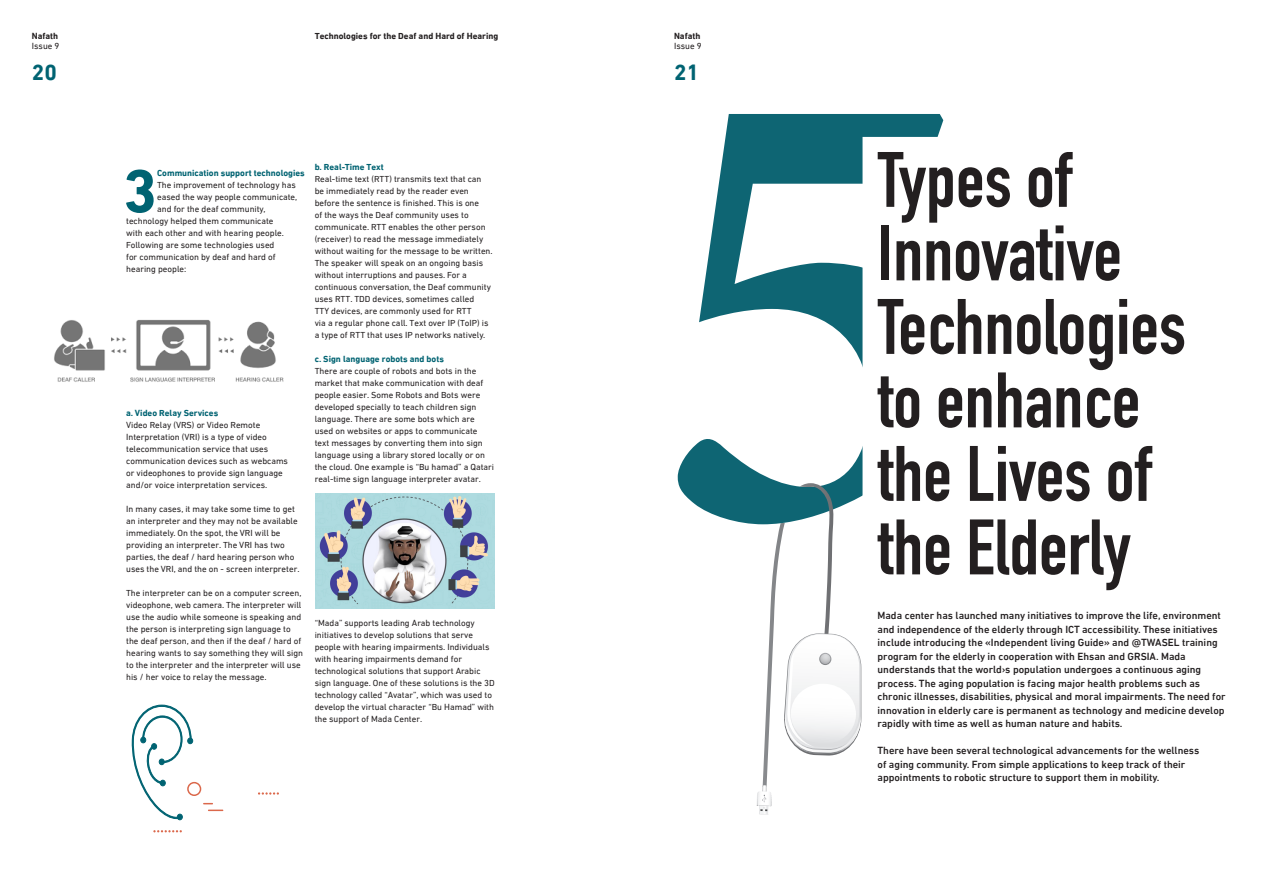
<style>
.page{position:relative;width:1263px;height:893px;background:#fff}
.page>*{position:absolute;margin:0;border:0;box-sizing:border-box;transform-origin:0 0}
.t1{font:700 77.18px/73.5px "DIN Condensed";color:#231f20}
.t2{font:700 61.95px "DIN Next LT Arabic";color:#006372}
.t3{font:700 22.5px "DIN Next LT Arabic";color:#006372}
.t4{font:500 10.5px/13.5px "DIN Next LT Arabic";color:#231f20}
.t5{font:9px/12px "DIN Next LT Arabic";color:#231f20}
.t6{font:700 9px "DIN Next LT Arabic";color:#006372}
.t7{font:700 9px "DIN Next LT Arabic";color:#231f20}
</style>
<div class="page">
<img style="left:316px;top:494px;width:179px;height:114px">
<img style="left:54px;top:319px;width:230px;height:63px">
<svg style="left:131px;top:704px;width:92px;height:116px"></svg>
<svg style="left:153px;top:830px;width:29px;height:2px"></svg>
<svg style="left:258px;top:792px;width:21px;height:3px"></svg>
<svg style="left:678px;top:114px;width:266px;height:410px"></svg>
<svg style="left:757px;top:483px;width:104px;height:332px"></svg>
<div style="left:870px;top:144px;width:368px;height:518px;background:#fff"></div>
<p class="t7" style="left:32px;top:30px;width:28px">Nafath</p>
<p class="t5" style="left:32px;top:40px;width:29px">Issue 9</p>
<h3 class="t3" style="left:32px;top:59px;width:27px">20</h3>
<p class="t7" style="left:315px;top:30px;width:185px">Technologies for the Deaf and Hard of Hearing</p>
<h2 class="t2" style="left:123px;top:155px;width:36px">3</h2>
<p class="t6" style="left:157px;top:168px;width:149px">Communication support technologies</p>
<p class="t5" style="left:157px;top:179px;width:140px">The improvement of technology has</p>
<p class="t5" style="left:157px;top:191px;width:142px">eased the way people communicate,</p>
<p class="t5" style="left:157px;top:203px;width:110px">and for the deaf community,</p>
<p class="t5" style="left:126px;top:215px;width:149px">technology helped them communicate</p>
<p class="t5" style="left:126px;top:227px;width:159px">with each other and with hearing people.</p>
<p class="t5" style="left:126px;top:239px;width:150px">Following are some technologies used</p>
<p class="t5" style="left:126px;top:251px;width:151px">for communication by deaf and hard of</p>
<p class="t5" style="left:126px;top:263px;width:62px">hearing people:</p>
<p class="t6" style="left:126px;top:408px;width:94px">a. Video Relay Services</p>
<p class="t5" style="left:126px;top:419px;width:163px">Video Relay (VRS) or Video Remote Interpretation (VRI) is a type of video telecommunication service that uses communication devices such as webcams or videophones to provide sign language and/or voice interpretation services.</p>
<p class="t5" style="left:126px;top:503px;width:175px">In many cases, it may take some time to get an interpreter and they may not be available immediately. On the spot, the VRI will be providing an interpreter. The VRI has two parties, the deaf / hard hearing person who uses the VRI, and the on - screen interpreter.</p>
<p class="t5" style="left:126px;top:587px;width:178px">The interpreter can be on a computer screen, videophone, web camera. The interpreter will use the audio while someone is speaking and the person is interpreting sign language to the deaf person, and then if the deaf / hard of hearing wants to say something they will sign to the interpreter and the interpreter will use his / her voice to relay the message.</p>
<p class="t6" style="left:315px;top:161px;width:71px">b. Real-Time Text</p>
<p class="t5" style="left:315px;top:173px;width:179px">Real-time text (RTT) transmits text that can be immediately read by the reader even before the sentence is finished. This is one<br>of the ways the Deaf community uses to communicate. RTT enables the other person (receiver) to read the message immediately without waiting for the message to be written.<br>The speaker will speak on an ongoing basis without interruptions and pauses. For a continuous conversation, the Deaf community uses RTT. TDD devices, sometimes called<br>TTY devices, are commonly used for RTT<br>via a regular phone call. Text over IP (ToIP) is a type of RTT that uses IP networks natively.</p>
<p class="t6" style="left:315px;top:353px;width:131px">c. Sign language robots and bots</p>
<p class="t5" style="left:315px;top:364px;width:181px">There are couple of robots and bots in the market that make communication with deaf people easier. Some Robots and Bots were developed specially to teach children sign language. There are some bots which are used on websites or apps to communicate text messages by converting them into sign language using a library stored locally or on the cloud. One example is “Bu hamad” a Qatari real-time sign language interpreter avatar.</p>
<p class="t5" style="left:315px;top:616px;width:181px">“Mada” supports leading Arab technology initiatives to develop solutions that serve people with hearing impairments. Individuals with hearing impairments demand for technological solutions that support Arabic sign language. One of these solutions is the 3D technology called “Avatar”, which was used to develop the virtual character “Bu Hamad” with the support of Mada Center.</p>
<p class="t7" style="left:674px;top:30px;width:28px">Nafath</p>
<p class="t5" style="left:674px;top:40px;width:29px">Issue 9</p>
<h3 class="t3" style="left:674px;top:59px;width:27px">21</h3>
<h1 class="t1" style="left:877px;top:143px;width:310px">Types of<br>Innovative<br>Technologies to enhance the Lives of the Elderly</h1>
<p class="t4" style="left:877px;top:609px;width:350px">Mada center has launched many initiatives to improve the life, environment and independence of the elderly through ICT accessibility. These initiatives include introducing the «Independent living Guide» and @TWASEL training program for the elderly in cooperation with Ehsan and GRSIA. Mada understands that the world›s population undergoes a continuous aging process. The aging population is facing major health problems such as chronic illnesses, disabilities, physical and moral impairments. The need for innovation in elderly care is permanent as technology and medicine develop rapidly with time as well as human nature and habits.</p>
<p class="t4" style="left:877px;top:744px;width:323px">There have been several technological advancements for the wellness of aging community. From simple applications to keep track of their appointments to robotic structure to support them in mobility.</p>
</div>
